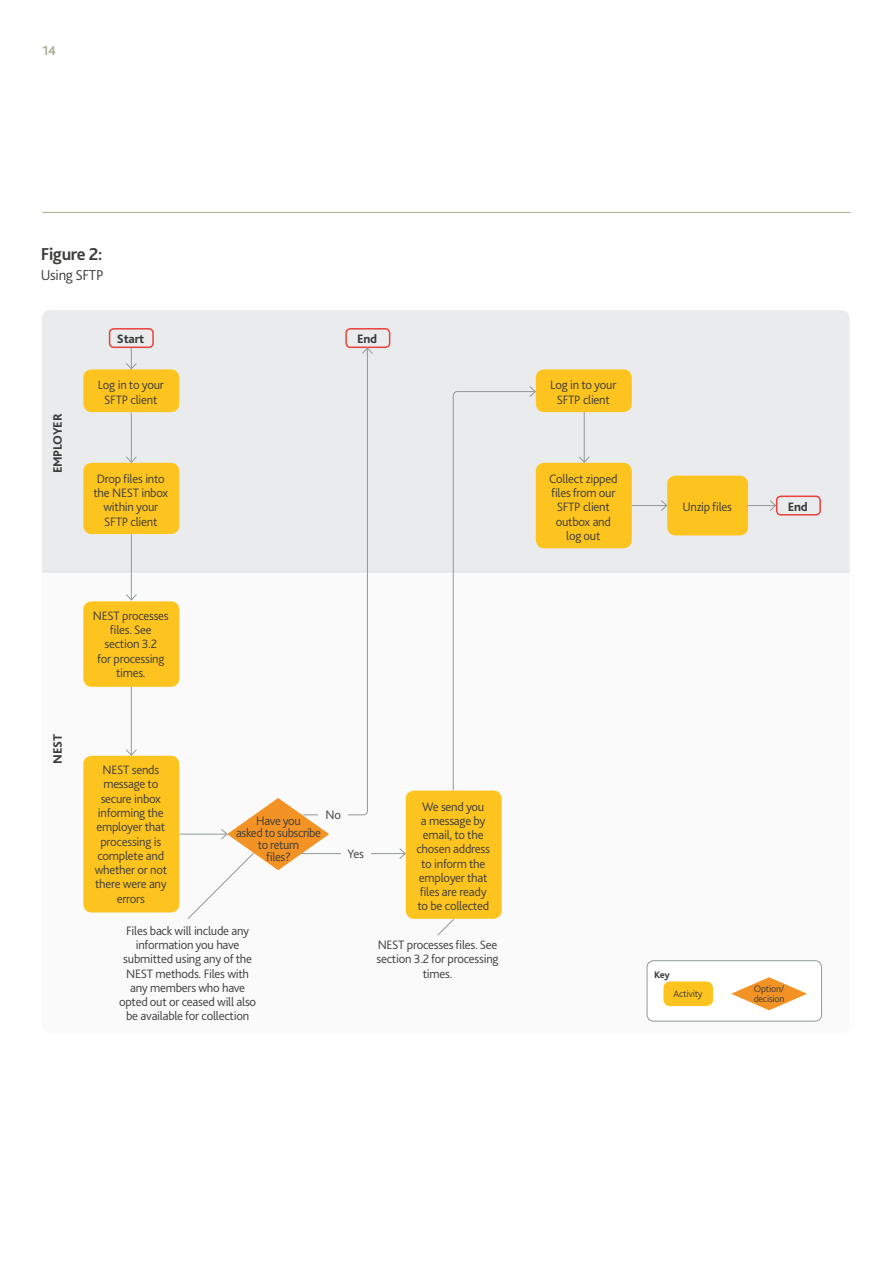
<style>
.page{position:relative;width:893px;height:1263px;background:#fff}
.page>*{position:absolute;margin:0;border:0;box-sizing:border-box;transform-origin:0 0}
.t1{font:700 18px "Bliss 2";letter-spacing:-.02em;color:#3c3c3b}
.t2{font:300 15px "Bliss 2";letter-spacing:-.02em;color:#3c3c3b}
.t3{font:700 13.5px "Bliss 2";color:#acac92}
.t4{font:300 12.75px/14.2px "Bliss 2";letter-spacing:-.02em;color:#3c3c3b;text-align:center}
.t5{font:800 12.75px "Bliss 2";letter-spacing:-.02em;color:#3c3c3b}
.t6{font:300 9.9px/10.5px "Bliss 2";letter-spacing:-.02em;color:#3c3c3b}
.t7{font:800 9.9px "Bliss 2";color:#3c3c3b}
</style>
<div class="page">
<hr style="left:43px;top:212px;width:807px;height:1px;background:#acac92">
<div style="left:42px;top:310px;width:808px;height:260px;background:#e9ebec"></div>
<svg style="left:42px;top:570px;width:808px;height:452px"></svg>
<div style="left:647px;top:961px;width:174px;height:60px;background:#fff;border-radius:7px"></div>
<div style="left:647px;top:960px;width:175px;height:61px;border:1px solid #91989c;border-radius:7px"></div>
<div style="left:663px;top:981px;width:50px;height:25px;background:#fdc41f;border-radius:7px"></div>
<svg style="left:731px;top:977px;width:76px;height:33px"></svg>
<svg style="left:125px;top:348px;width:12px;height:21px"></svg>
<hr style="left:131px;top:412px;width:1px;height:50px;background:#91989c">
<svg style="left:125px;top:456px;width:12px;height:7px"></svg>
<hr style="left:131px;top:534px;width:1px;height:66px;background:#91989c">
<svg style="left:125px;top:594px;width:12px;height:7px"></svg>
<hr style="left:131px;top:686px;width:1px;height:69px;background:#91989c">
<svg style="left:125px;top:749px;width:12px;height:7px"></svg>
<div style="left:83px;top:369px;width:96px;height:43px;background:#fdc41f;border-radius:9px"></div>
<div style="left:536px;top:369px;width:96px;height:43px;background:#fdc41f;border-radius:9px"></div>
<div style="left:83px;top:463px;width:96px;height:71px;background:#fdc41f;border-radius:9px"></div>
<div style="left:667px;top:476px;width:81px;height:59px;background:#fdc41f;border-radius:9px"></div>
<div style="left:83px;top:756px;width:96px;height:156px;background:#fdc41f;border-radius:9px"></div>
<div style="left:406px;top:790px;width:96px;height:129px;background:#fdc41f;border-radius:9px"></div>
<hr style="left:297px;top:853px;width:108px;height:1px;background:#91989c">
<svg style="left:399px;top:848px;width:7px;height:11px"></svg>
<hr style="left:180px;top:834px;width:47px;height:1px;background:#91989c">
<hr style="left:631px;top:505px;width:36px;height:1px;background:#91989c">
<svg style="left:660px;top:500px;width:8px;height:11px"></svg>
<svg style="left:748px;top:500px;width:28px;height:11px"></svg>
<div style="left:109px;top:328px;width:45px;height:20px;border:2px solid #e8423b;border-radius:4px"></div>
<div style="left:345px;top:328px;width:45px;height:20px;border:2px solid #e8423b;border-radius:4px"></div>
<div style="left:83px;top:601px;width:96px;height:86px;background:#fdc41f;border-radius:9px"></div>
<hr style="left:584px;top:412px;width:1px;height:50px;background:#91989c">
<svg style="left:578px;top:456px;width:12px;height:7px"></svg>
<div style="left:776px;top:496px;width:45px;height:19px;border:2px solid #e8423b;border-radius:4px"></div>
<div style="left:536px;top:463px;width:96px;height:85px;background:#fdc41f;border-radius:9px"></div>
<svg style="left:437px;top:918px;width:18px;height:18px"></svg>
<svg style="left:187px;top:347px;width:186px;height:573px"></svg>
<svg style="left:452px;top:386px;width:84px;height:404px"></svg>
<div style="left:318px;top:806px;width:30px;height:17px;background:#fafafa"></div>
<p class="t3" style="left:43px;top:42px;width:15px">14</p>
<h1 class="t1" style="left:41px;top:242px;width:63px">Figure 2:</h1>
<p class="t2" style="left:41px;top:266px;width:64px">Using SFTP</p>
<p class="t5" style="left:117px;top:331px;width:29px">Start</p>
<p class="t5" style="left:357px;top:331px;width:22px">End</p>
<p class="t5" style="left:50px;top:473px;width:61px;rotate:-90deg">Employer</p>
<p class="t5" style="left:50px;top:763px;width:31px;rotate:-90deg">NEST</p>
<p class="t4" style="left:98px;top:378px;width:68px">Log in to your<br>SFTP client</p>
<p class="t4" style="left:550px;top:378px;width:68px">Log in to your<br>SFTP client</p>
<p class="t4" style="left:93px;top:471px;width:76px">Drop files into the NEST inbox within your<br>SFTP client</p>
<p class="t4" style="left:93px;top:608px;width:77px">NEST processes files. See section 3.2<br>for processing times.</p>
<p class="t4" style="left:95px;top:762px;width:74px">NEST sends message to secure inbox informing the employer that processing is complete and whether or not there were any errors</p>
<p class="t4" style="left:119px;top:923px;width:139px">Files back will include any information you have submitted using any of the<br>NEST methods. Files with any members who have opted out or ceased will also be available for collection</p>
<p class="t4" style="left:326px;top:807px;width:17px">No</p>
<p class="t4" style="left:236px;top:814px;width:86px;line-height:12px">Have you<br>asked to subscribe to return<br>files?</p>
<p class="t4" style="left:348px;top:846px;width:18px">Yes</p>
<p class="t4" style="left:416px;top:799px;width:75px">We send you<br>a message by email, to the chosen address to inform the employer that files are ready to be collected</p>
<p class="t4" style="left:377px;top:937px;width:124px">NEST processes files. See section 3.2 for processing times.</p>
<p class="t4" style="left:549px;top:471px;width:70px">Collect zipped files from our<br>SFTP client outbox and log out</p>
<p class="t4" style="left:682px;top:500px;width:51px">Unzip files</p>
<p class="t5" style="left:788px;top:499px;width:22px">End</p>
<p class="t7" style="left:654px;top:969px;width:17px">Key</p>
<p class="t6" style="left:674px;top:988px;width:31px">Activity</p>
<p class="t6" style="left:754px;top:983px;width:32px">Option/ decision</p>
</div>
